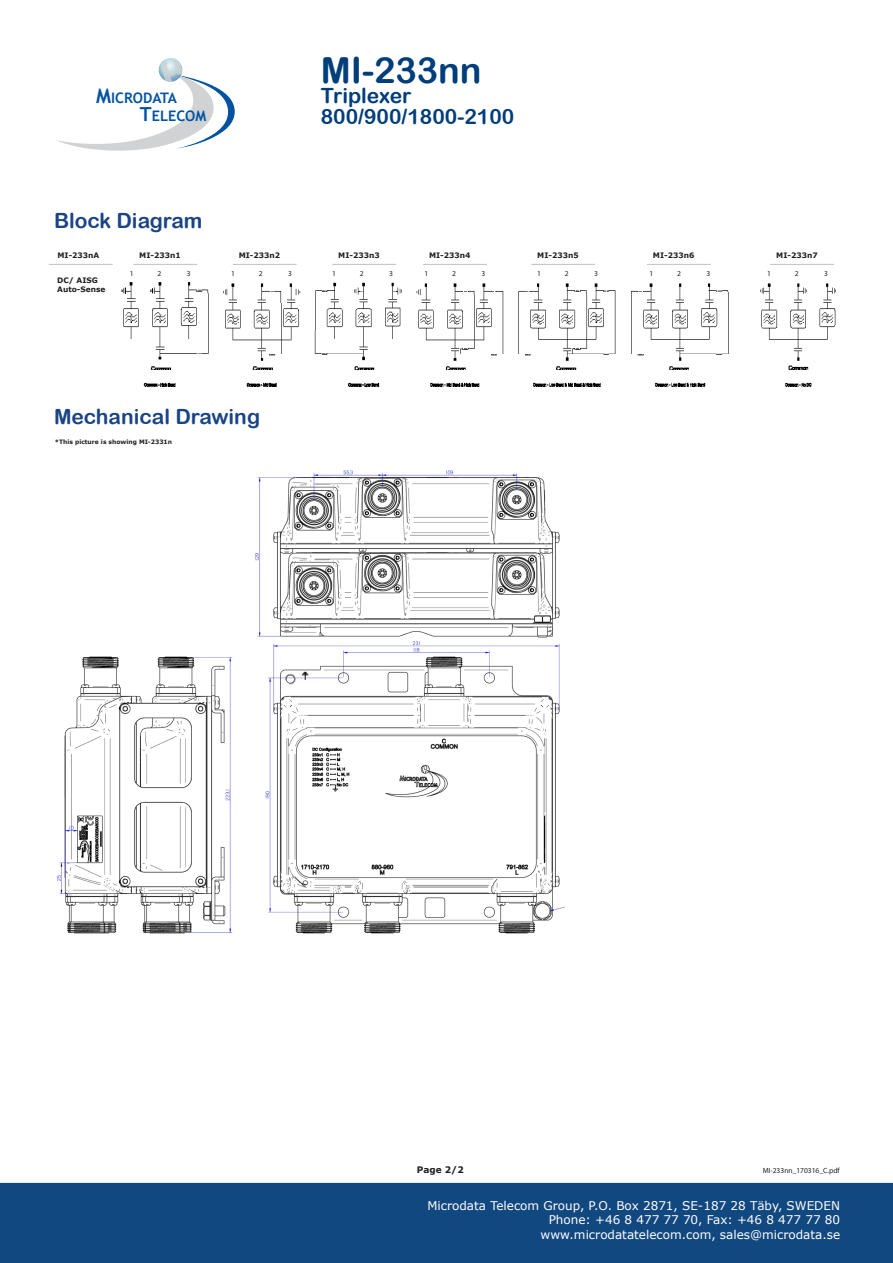
<style>
.page{position:relative;width:893px;height:1263px;background:#fff}
.page>*{position:absolute;margin:0;border:0;box-sizing:border-box;transform-origin:0 0}
.t1{font:36px "Arial Rounded MT Bold";color:#003d7b}
.t2{font:21px "Arial Rounded MT Bold";color:#1a4485}
.t3{font:21px/20.5px "Arial Rounded MT Bold";color:#003d7b}
.t4{font:700 14.55px/18px "Trebuchet MS";color:#0153a2}
.t5{font:12px/14.4px "Verdana";color:#fff;text-align:right}
.t6{font:700 9px "Verdana";color:#231f20}
.t7{font:700 7.5px/9px "Verdana";color:#231f20}
.t8{font:7.5px "Myriad Pro";color:#231f20}
.t9{font:700 6px "Verdana";color:#231f20}
.s1{font-size:20.1px}
.s2{font-size:19.35px}
</style>
<div class="page">
<svg style="left:56px;top:58px;width:179px;height:93px"></svg>
<div style="left:0;top:1183px;width:893px;height:80px;background:#124880"></div>
<img style="left:121px;top:282px;width:715px;height:104px">
<hr style="left:133px;top:264px;width:64px;height:1px;background:#c0c0c0">
<hr style="left:233px;top:264px;width:64px;height:1px;background:#c0c0c0">
<hr style="left:332px;top:264px;width:64px;height:1px;background:#c0c0c0">
<hr style="left:423px;top:264px;width:64px;height:1px;background:#c0c0c0">
<hr style="left:531px;top:264px;width:64px;height:1px;background:#c0c0c0">
<hr style="left:647px;top:264px;width:64px;height:1px;background:#c0c0c0">
<hr style="left:770px;top:264px;width:64px;height:1px;background:#c0c0c0">
<hr style="left:49px;top:264px;width:64px;height:1px;background:#c0c0c0">
<img style="left:56px;top:470px;width:508px;height:464px">
<p class="t4" style="left:140px;top:89px;width:68px;text-indent:-44px"><span class="s1">M</span>ICRODATA<br><span class="s2">T</span>ELECOM</p>
<p class="t2" style="left:54px;top:208px;width:150px">Block Diagram</p>
<h1 class="t1" style="left:321px;top:49px;width:162px">MI-233nn</h1>
<h2 class="t3" style="left:321px;top:85px;width:195px">Triplexer<br>800/900/1800-2100</h2>
<p class="t7" style="left:57px;top:251px;width:43px">MI-233nA</p>
<p class="t7" style="left:57px;top:275px;width:50px">DC/ AISG<br>Auto-Sense</p>
<p class="t7" style="left:139px;top:251px;width:43px">MI-233n1</p>
<p class="t7" style="left:239px;top:251px;width:43px">MI-233n2</p>
<p class="t7" style="left:338px;top:251px;width:43px">MI-233n3</p>
<p class="t7" style="left:429px;top:251px;width:43px">MI-233n4</p>
<p class="t7" style="left:537px;top:251px;width:43px">MI-233n5</p>
<p class="t7" style="left:653px;top:251px;width:43px">MI-233n6</p>
<p class="t7" style="left:776px;top:251px;width:43px">MI-233n7</p>
<p class="t8" style="left:130px;top:269px;width:5px">1</p>
<p class="t8" style="left:158px;top:269px;width:5px">2</p>
<p class="t8" style="left:187px;top:269px;width:5px">3</p>
<p class="t8" style="left:231px;top:269px;width:5px">1</p>
<p class="t8" style="left:259px;top:269px;width:5px">2</p>
<p class="t8" style="left:288px;top:269px;width:5px">3</p>
<p class="t8" style="left:332px;top:269px;width:5px">1</p>
<p class="t8" style="left:360px;top:269px;width:5px">2</p>
<p class="t8" style="left:389px;top:269px;width:5px">3</p>
<p class="t8" style="left:425px;top:269px;width:5px">1</p>
<p class="t8" style="left:452px;top:269px;width:5px">2</p>
<p class="t8" style="left:482px;top:269px;width:5px">3</p>
<p class="t8" style="left:537px;top:269px;width:5px">1</p>
<p class="t8" style="left:565px;top:269px;width:5px">2</p>
<p class="t8" style="left:594px;top:269px;width:5px">3</p>
<p class="t8" style="left:649px;top:269px;width:5px">1</p>
<p class="t8" style="left:677px;top:269px;width:5px">2</p>
<p class="t8" style="left:706px;top:269px;width:5px">3</p>
<p class="t8" style="left:767px;top:269px;width:5px">1</p>
<p class="t8" style="left:795px;top:269px;width:5px">2</p>
<p class="t8" style="left:824px;top:269px;width:5px">3</p>
<p class="t2" style="left:54px;top:404px;width:208px">Mechanical Drawing</p>
<p class="t9" style="left:55px;top:437px;width:119px">*This picture is showing MI-2331n</p>
<p class="t6" style="left:417px;top:1163px;width:48px">Page 2/2</p>
<p class="t8" style="left:763px;top:1165px;width:79px">MI-233nn_170316_C.pdf</p>
<p class="t5" style="left:427px;top:1198px;width:414px">Microdata Telecom Group, P.O. Box 2871, SE-187 28 Täby, SWEDEN<br>Phone: +46 8 477 77 70, Fax: +46 8 477 77 80 www.microdatatelecom.com, sales@microdata.se</p>
</div>
